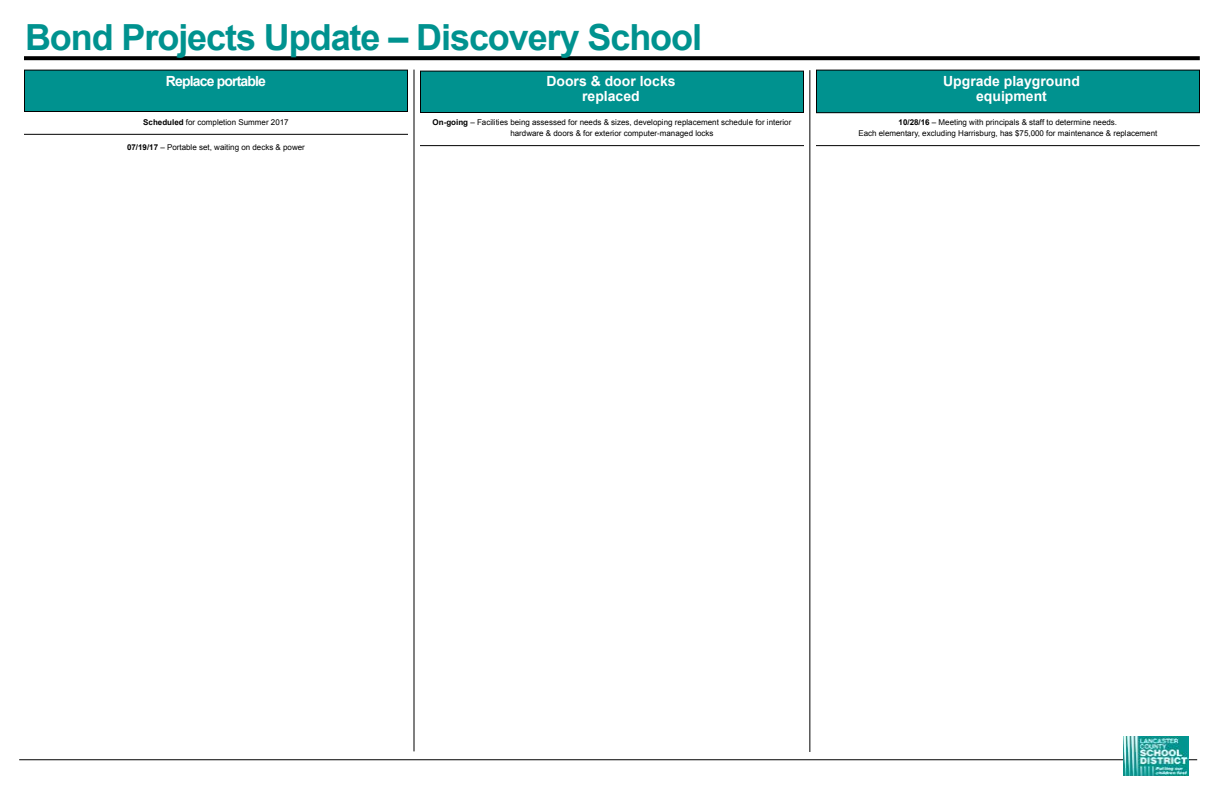
<style>
.page{position:relative;width:1224px;height:792px;background:#fff}
.page>*{position:absolute;margin:0;border:0;box-sizing:border-box;transform-origin:0 0}
.t1{font:700 36px "Arial";letter-spacing:-.03em;color:#00928f}
.t2{font:700 14px/15px "Arial";color:#fff;text-align:center}
.t3{font:700 14px "Arial";letter-spacing:-.06em;color:#fff}
.t4{font:8px/11px "Arial";color:#000;text-align:center}
.s1{font-weight:700}
</style>
<div class="page">
<hr style="left:19px;top:760px;width:1178px;height:1px;background:#000">
<img style="left:1123px;top:737px;width:66px;height:39px">
<div style="left:816px;top:70px;width:384px;height:43px;background:#00928f"></div>
<div style="left:816px;top:70px;width:384px;height:43px;border:1px solid #000"></div>
<div style="left:24px;top:70px;width:384px;height:42px;background:#00928f"></div>
<div style="left:24px;top:70px;width:384px;height:42px;border:1px solid #000"></div>
<svg style="left:24px;top:56px;width:1176px;height:4px;background:#0d0d0d"></svg>
<hr style="left:414px;top:70px;width:1px;height:681px;background:#000">
<div style="left:420px;top:71px;width:384px;height:41px;background:#00928f"></div>
<div style="left:420px;top:71px;width:384px;height:42px;border:1px solid #000"></div>
<hr style="left:420px;top:145px;width:384px;height:1px;background:#000">
<hr style="left:816px;top:145px;width:384px;height:1px;background:#000">
<hr style="left:24px;top:134px;width:384px;height:1px;background:#000">
<hr style="left:809px;top:70px;width:1px;height:682px;background:#000">
<h1 class="t1" style="left:25px;top:14px;width:679px">Bond Projects Update – Discovery School</h1>
<h2 class="t3" style="left:166px;top:72px;width:102px">Replace portable</h2>
<h2 class="t2" style="left:943px;top:74px;width:138px">Upgrade playground equipment</h2>
<h2 class="t2" style="left:546px;top:74px;width:131px">Doors &amp; door locks replaced</h2>
<p class="t4" style="left:433px;top:117px;width:360px"><span class="s1">On-going</span> – Facilities being assessed for needs &amp; sizes, developing replacement schedule for interior hardware &amp; doors &amp; for exterior computer-managed locks</p>
<p class="t4" style="left:858px;top:117px;width:301px"><span class="s1">10/28/16</span> – Meeting with principals &amp; staff to determine needs.<br>Each elementary, excluding Harrisburg, has $75,000 for maintenance &amp; replacement</p>
<p class="t4" style="left:143px;top:117px;width:147px"><span class="s1">Scheduled</span> for completion Summer 2017</p>
<p class="t4" style="left:127px;top:142px;width:179px"><span class="s1">07/19/17</span> – Portable set, waiting on decks &amp; power</p>
</div>
